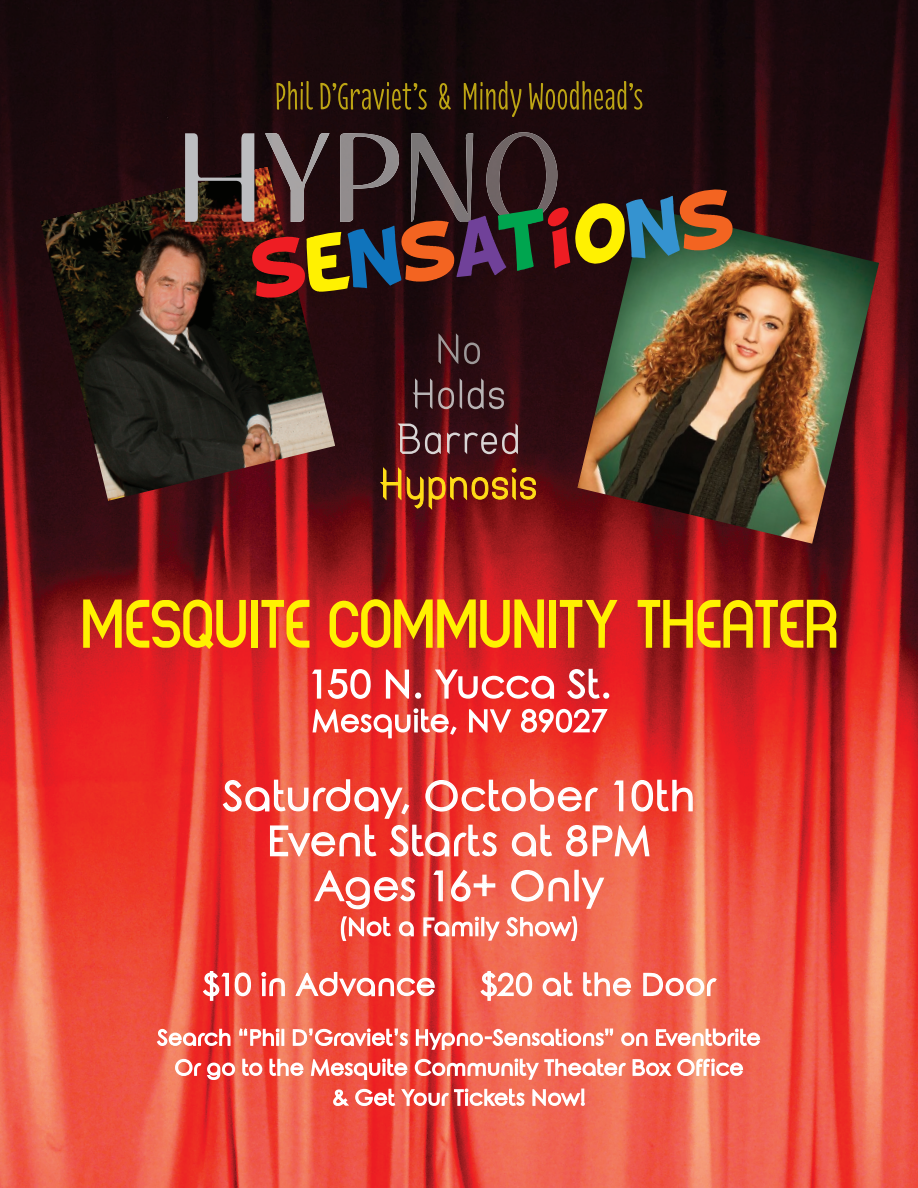
<style>
.page{position:relative;width:918px;height:1188px;background:#fff}
.page>*{position:absolute;margin:0;border:0;box-sizing:border-box;transform-origin:0 0}
.t1{font:51px "Fashionism";letter-spacing:.025em;color:#ffdd17}
.t2{font:40.5px/45px "Rounded Elegance";letter-spacing:.025em;color:#fff;text-align:center}
.t3{font:30px "Rounded Elegance";letter-spacing:.03em;color:#fff}
.t4{font:24px "Rounded Elegance";letter-spacing:.03em;color:#fff}
</style>
<div class="page">
<img style="left:0;top:0;width:918px;height:1188px">
<svg style="left:276px;top:81px;width:37px;height:29px"></svg>
<svg style="left:320px;top:82px;width:107px;height:28px;background:#402f0d"></svg>
<svg style="left:439px;top:83px;width:12px;height:27px"></svg>
<svg style="left:464px;top:81px;width:57px;height:36px;background:#412f0d"></svg>
<svg style="left:529px;top:81px;width:113px;height:29px;background:#47340e"></svg>
<img style="left:577px;top:207px;width:302px;height:337px">
<img style="left:40px;top:166px;width:295px;height:335px">
<img style="left:438px;top:333px;width:42px;height:31px">
<img style="left:413px;top:378px;width:91px;height:31px">
<img style="left:398px;top:423px;width:120px;height:31px">
<svg style="left:379px;top:466px;width:157px;height:44px;background:#772914"></svg>
<svg style="left:311px;top:668px;width:60px;height:32px"></svg>
<svg style="left:385px;top:669px;width:37px;height:31px"></svg>
<svg style="left:434px;top:668px;width:121px;height:32px"></svg>
<svg style="left:566px;top:668px;width:44px;height:32px"></svg>
<svg style="left:312px;top:707px;width:146px;height:32px"></svg>
<svg style="left:468px;top:708px;width:44px;height:25px"></svg>
<svg style="left:520px;top:708px;width:89px;height:26px"></svg>
<svg style="left:83px;top:599px;width:163px;height:50px;background:#df7b14"></svg>
<div style="left:251px;top:600px;width:7px;height:48px;background:#fff101"></div>
<svg style="left:261px;top:600px;width:48px;height:48px;background:#ed821b"></svg>
<svg style="left:330px;top:599px;width:214px;height:49px;background:#e27f13"></svg>
<div style="left:549px;top:600px;width:7px;height:48px;background:#fff101"></div>
<svg style="left:560px;top:600px;width:58px;height:48px;background:#ce6117"></svg>
<svg style="left:638px;top:600px;width:198px;height:48px;background:#c87710"></svg>
<svg style="left:222px;top:779px;width:471px;height:79px;background:#ef6457"></svg>
<svg style="left:313px;top:869px;width:103px;height:41px;background:#ef645a"></svg>
<svg style="left:433px;top:870px;width:11px;height:32px"></svg>
<svg style="left:450px;top:869px;width:46px;height:33px;background:#f27769"></svg>
<svg style="left:511px;top:869px;width:59px;height:33px;background:#f38776"></svg>
<div style="left:574px;top:870px;width:5px;height:31px;border:2px solid #fff"></div>
<svg style="left:580px;top:877px;width:25px;height:32px"></svg>
<svg style="left:340px;top:916px;width:52px;height:26px"></svg>
<svg style="left:398px;top:921px;width:17px;height:16px"></svg>
<svg style="left:423px;top:915px;width:155px;height:27px;background:#f28a7b"></svg>
<svg style="left:202px;top:970px;width:50px;height:32px;background:#ef6d67"></svg>
<svg style="left:261px;top:971px;width:25px;height:26px"></svg>
<svg style="left:294px;top:971px;width:142px;height:26px;background:#f1796e"></svg>
<svg style="left:479px;top:970px;width:54px;height:32px"></svg>
<svg style="left:542px;top:972px;width:32px;height:25px"></svg>
<svg style="left:582px;top:972px;width:50px;height:25px"></svg>
<svg style="left:643px;top:972px;width:75px;height:25px;background:#f49483"></svg>
<svg style="left:156px;top:1027px;width:605px;height:80px;background:#f17a6c"></svg>
<svg style="left:185px;top:133px;width:548px;height:165px;background:#4c372d"></svg>
<p class="t1" style="left:381px;top:456px;width:157px">Hypnosis</p>
<p class="t2" style="left:223px;top:779px;width:473px">Saturday, October 10th<br>Event Starts at 8PM<br>Ages 16+ Only</p>
<p class="t4" style="left:338px;top:913px;width:243px">(Not a Family Show)</p>
<p class="t3" style="left:203px;top:967px;width:234px">$10 in Advance</p>
<p class="t3" style="left:480px;top:967px;width:236px">$20 at the Door</p>
</div>
